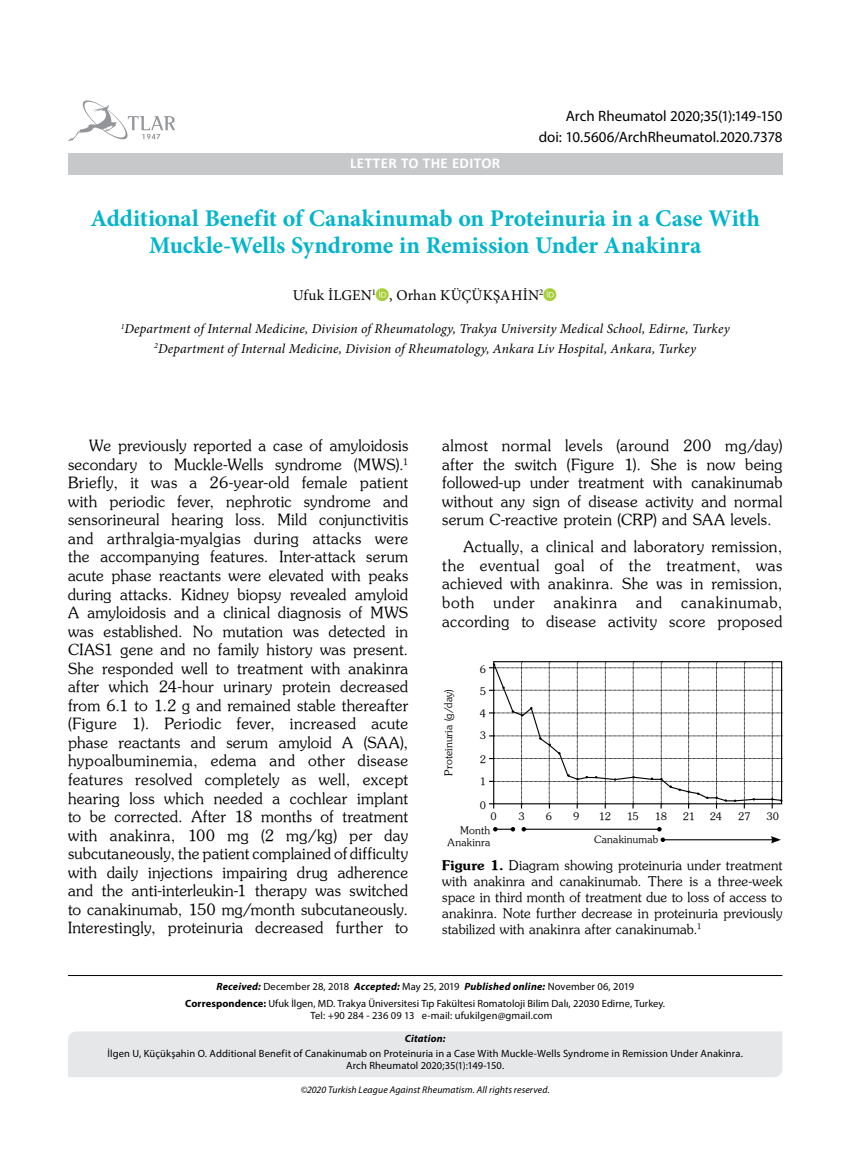
<style>
.page{position:relative;width:859px;height:1170px;background:#fff}
.page>*{position:absolute;margin:0;border:0;box-sizing:border-box;transform-origin:0 0}
.t1{font:700 24px/27px "Minion Pro";letter-spacing:-.005em;color:#00b5cc;text-align:center}
.t2{font:15.45px/18.6px "Souvenir Turk";letter-spacing:.02em;color:#000;text-align:justify}
.t3{font:15px "Myriad Pro";letter-spacing:-.005em;color:#000}
.t4{font:15px "Minion Pro";letter-spacing:.01em;color:#000}
.t5{font:700 15px "Calibri";letter-spacing:.025em;color:#fff}
.t6{font:italic 13.5px/19.5px "Minion Pro";letter-spacing:.01em;color:#000;text-align:center}
.t7{font:13.35px/16px "Souvenir Turk";letter-spacing:.015em;color:#000;text-align:justify}
.t8{font:10.5px/16.8px "Myriad Pro";letter-spacing:.01em;color:#000;text-align:center}
.t9{font:italic 700 10.5px "Myriad Pro";letter-spacing:.02em;color:#000}
.t10{font:10.35px/22.8px "Souvenir Turk";letter-spacing:.015em;color:#000}
.t11{font:italic 9.75px "Myriad Pro";letter-spacing:.01em;color:#000}
.s1{font-family:"Souvenir Turk B"}
.s2{font-weight:700;font-style:italic}
.s3{font-weight:700}
</style>
<div class="page">
<svg style="left:68px;top:100px;width:107px;height:41px"></svg>
<div style="left:68px;top:153px;width:714px;height:21px;background:#c7c8ca"></div>
<hr style="left:68px;top:975px;width:714px;height:1px;background:#000">
<div style="left:68px;top:1031px;width:714px;height:45px;background:#e6e7e8"></div>
<svg style="left:489px;top:661px;width:294px;height:147px"></svg>
<svg style="left:493px;top:827px;width:22px;height:4px"></svg>
<hr style="left:524px;top:828px;width:135px;height:1px;background:#000">
<svg style="left:522px;top:827px;width:4px;height:4px"></svg>
<svg style="left:657px;top:827px;width:5px;height:4px"></svg>
<hr style="left:663px;top:839px;width:110px;height:1px;background:#000">
<svg style="left:661px;top:837px;width:4px;height:5px"></svg>
<svg style="left:771px;top:836px;width:10px;height:7px"></svg>
<p class="t3" style="left:566px;top:107px;width:218px">Arch Rheumatol 2020;35(1):149-150</p>
<p class="t5" style="left:350px;top:152px;width:152px">LETTER TO THE EDITOR</p>
<p class="t3" style="left:539px;top:127px;width:245px">doi: 10.5606/ArchRheumatol.2020.7378</p>
<h1 class="t1" style="left:90px;top:204px;width:671px">Additional Benefit of Canakinumab on Proteinuria in a Case With<br>Muckle-Wells Syndrome in Remission Under Anakinra</h1>
<p class="t4" style="left:293px;top:285px;width:252px">Ufuk İLGEN<sup>1</sup> , Orhan KÜÇÜKŞAHİN<sup>2</sup></p>
<p class="t6" style="left:121px;top:319px;width:611px"><sup>1</sup>Department of Internal Medicine, Division of Rheumatology, Trakya University Medical School, Edirne, Turkey<br><sup>2</sup>Department of Internal Medicine, Division of Rheumatology, Ankara Liv Hospital, Ankara, Turkey</p>
<p class="t2" style="left:68px;top:436px;width:342px;text-indent:21px">We previously reported a case of amyloidosis secondary to Muckle-Wells syndrome (MWS).<sup>1<br></sup>Briefly, it was a 26-year-old female patient with periodic fever, nephrotic syndrome and sensorineural hearing loss. Mild conjunctivitis and arthralgia-myalgias during attacks were the accompanying features. Inter-attack serum acute phase reactants were elevated with peaks during attacks. Kidney biopsy revealed amyloid A amyloidosis and a clinical diagnosis of MWS was established. No mutation was detected in CIAS1 gene and no family history was present.<br>She responded well to treatment with anakinra after which 24-hour urinary protein decreased from 6.1 to 1.2 g and remained stable thereafter (Figure 1). Periodic fever, increased acute phase reactants and serum amyloid A (SAA), hypoalbuminemia, edema and other disease features resolved completely as well, except hearing loss which needed a cochlear implant to be corrected. After 18 months of treatment with anakinra, 100 mg (2 mg/kg) per day subcutaneously, the patient complained of difficulty with daily injections impairing drug adherence and the anti-interleukin-1 therapy was switched to canakinumab, 150 mg/month subcutaneously.<br>Interestingly, proteinuria decreased further to</p>
<p class="t2" style="left:442px;top:436px;width:342px">almost normal levels (around 200 mg/day) after the switch (Figure 1). She is now being followed-up under treatment with canakinumab without any sign of disease activity and normal serum C-reactive protein (CRP) and SAA levels.</p>
<p class="t2" style="left:442px;top:537px;width:342px;text-indent:21px">Actually, a clinical and laboratory remission, the eventual goal of the treatment, was achieved with anakinra. She was in remission, both under anakinra and canakinumab, according to disease activity score proposed</p>
<p class="t10" style="left:480px;top:657px;width:8px">6</p>
<p class="t10" style="left:480px;top:701px;width:8px">4</p>
<p class="t10" style="left:480px;top:747px;width:8px">2</p>
<p class="t10" style="left:480px;top:679px;width:8px">5</p>
<p class="t10" style="left:480px;top:724px;width:8px">3</p>
<p class="t10" style="left:480px;top:769px;width:8px">1</p>
<p class="t10" style="left:480px;top:793px;width:8px">0</p>
<p class="t10" style="left:437px;top:775px;width:88px;rotate:-90deg">Proteinuria (g/day)</p>
<p class="t10" style="left:490px;top:804px;width:8px">0</p>
<p class="t10" style="left:518px;top:804px;width:8px">3</p>
<p class="t10" style="left:573px;top:804px;width:8px">9</p>
<p class="t10" style="left:594px;top:804px;width:66px;text-indent:33px">15<br>Canakinumab</p>
<p class="t10" style="left:546px;top:804px;width:8px">6</p>
<p class="t10" style="left:599px;top:804px;width:14px">12</p>
<p class="t10" style="left:655px;top:804px;width:14px">18</p>
<p class="t10" style="left:683px;top:804px;width:14px">21</p>
<p class="t10" style="left:710px;top:804px;width:14px">24</p>
<p class="t10" style="left:738px;top:804px;width:14px">27</p>
<p class="t10" style="left:766px;top:804px;width:14px">30</p>
<p class="t10" style="left:448px;top:823px;width:44px;line-height:12.5px;text-align:right">Month<br>Anakinra</p>
<p class="t7" style="left:442px;top:856px;width:342px"><span class="s1">Figure 1.</span> Diagram showing proteinuria under treatment with anakinra and canakinumab. There is a three-week space in third month of treatment due to loss of access to anakinra. Note further decrease in proteinuria previously stabilized with anakinra after canakinumab.<sup>1</sup></p>
<p class="t8" style="left:185px;top:977px;width:481px"><span class="s2">Received:</span> December 28, 2018 <span class="s2">Accepted:</span> May 25, 2019 <span class="s2">Published online:</span> November 06, 2019<br><span class="s3">Correspondence:</span> Ufuk İlgen, MD. Trakya Üniversitesi Tıp Fakültesi Romatoloji Bilim Dalı, 22030 Edirne, Turkey.</p>
<p class="t8" style="left:310px;top:1007px;width:244px">Tel: +90 284 - 236 09 13 e-mail: ufukilgen@gmail.com</p>
<p class="t9" style="left:405px;top:1031px;width:42px">Citation:</p>
<p class="t8" style="left:108px;top:1046px;width:637px;line-height:12.6px">İlgen U, Küçükşahin O. Additional Benefit of Canakinumab on Proteinuria in a Case With Muckle-Wells Syndrome in Remission Under Anakinra.<br>Arch Rheumatol 2020;35(1):149-150.</p>
<p class="t11" style="left:301px;top:1083px;width:251px">©2020 Turkish League Against Rheumatism. All rights reserved.</p>
</div>
